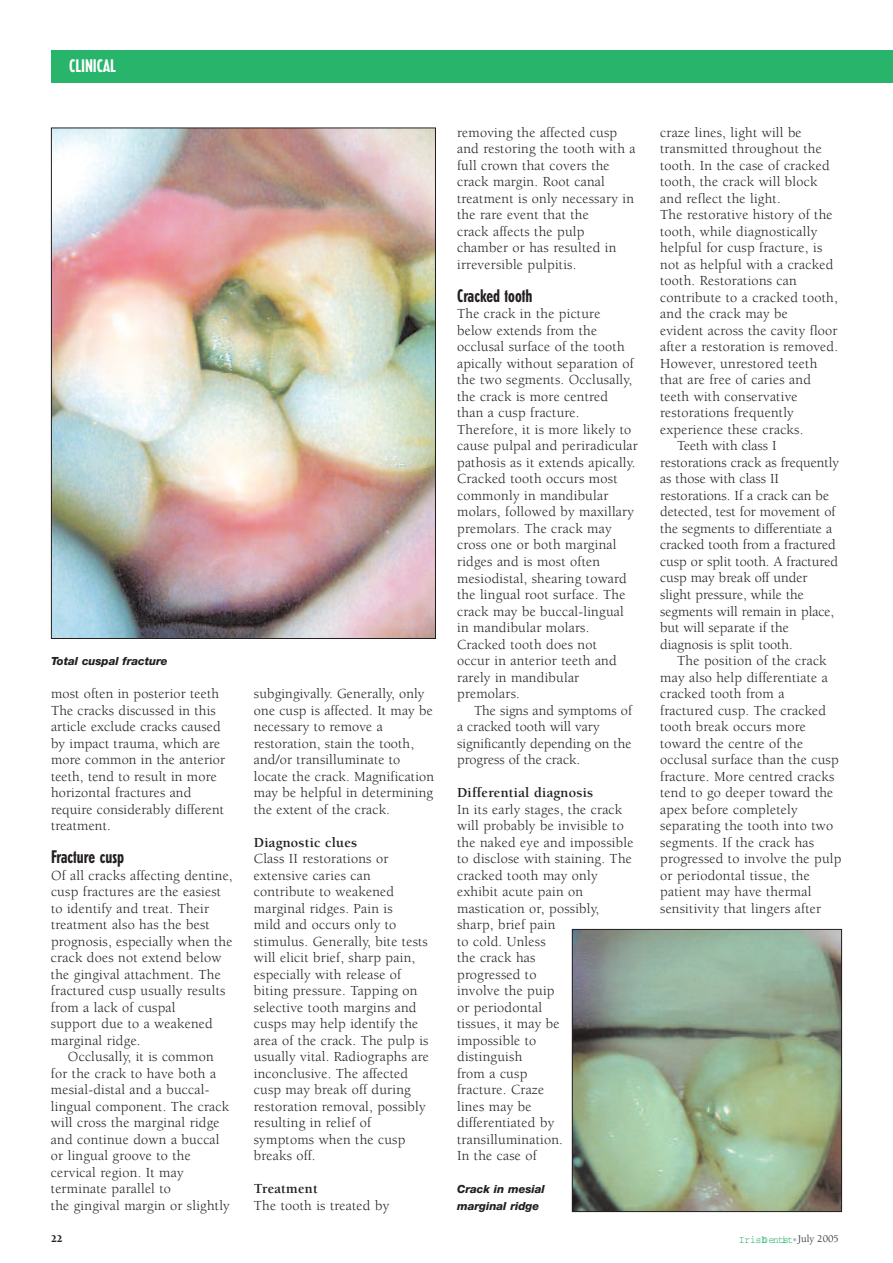
<style>
.page{position:relative;width:893px;height:1263px;background:#fff}
.page>*{position:absolute;margin:0;border:0;box-sizing:border-box;transform-origin:0 0}
.t1{font:700 condensed 18px "Erbar";color:#231f20}
.t2{font:700 condensed 18px "Erbar";color:#fff}
.t3{font:14.25px/16.5px "Berkeley";letter-spacing:.015em;color:#231f20}
.t4{font:700 14.25px "Berkeley";letter-spacing:.015em;color:#231f20}
.t5{font:italic 800 11.25px/16.5px "Helvetica Neue";color:#231f20}
.t6{font:10.5px "Courier";letter-spacing:-.045em;color:#29b46c;scale:.9 1}
.t7{font:900 10.5px "Berkeley";color:#231f20}
.s1{font-family:"Berkeley";color:#231f20}
</style>
<div class="page">
<div style="left:51px;top:50px;width:842px;height:33px;background:#29b46c"></div>
<img style="left:53px;top:130px;width:381px;height:507px">
<svg style="left:571px;top:929px;width:1px;height:283px"></svg>
<img style="left:574px;top:931px;width:266px;height:279px">
<div style="left:572px;top:929px;width:270px;height:283px;border:1px solid #231f20"></div>
<p class="t2" style="left:69px;top:56px;width:48px">CLINICAL</p>
<p class="t5" style="left:51px;top:654px;width:118px">Total cuspal fracture</p>
<p class="t3" style="left:51px;top:686px;width:176px">most often in posterior teeth<br>The cracks discussed in this article exclude cracks caused by impact trauma, which are more common in the anterior teeth, tend to result in more horizontal fractures and require considerably different treatment.</p>
<p class="t1" style="left:51px;top:846px;width:75px">Fracture cusp</p>
<p class="t3" style="left:51px;top:868px;width:183px">Of all cracks affecting dentine, cusp fractures are the easiest to identify and treat. Their treatment also has the best prognosis, especially when the crack does not extend below the gingival attachment. The fractured cusp usually results from a lack of cuspal<br>support due to a weakened marginal ridge.</p>
<p class="t3" style="left:51px;top:1049px;width:180px;text-indent:17px">Occlusally, it is common for the crack to have both a mesial-distal and a buccal&shy;lingual component. The crack will cross the marginal ridge and continue down a buccal or lingual groove to the cervical region. It may terminate parallel to<br>the gingival margin or slightly</p>
<p class="t3" style="left:254px;top:686px;width:182px">subgingivally. Generally, only one cusp is affected. It may be necessary to remove a restoration, stain the tooth, and/or transilluminate to locate the crack. Magnification may be helpful in determining the extent of the crack.</p>
<p class="t4" style="left:254px;top:836px;width:105px">Diagnostic clues</p>
<p class="t3" style="left:254px;top:851px;width:177px">Class II restorations or extensive caries can contribute to weakened marginal ridges. Pain is<br>mild and occurs only to stimulus. Generally, bite tests will elicit brief, sharp pain, especially with release of biting pressure. Tapping on selective tooth margins and cusps may help identify the area of the crack. The pulp is usually vital. Radiographs are inconclusive. The affected cusp may break off during restoration removal, possibly resulting in relief of symptoms when the cusp breaks off.</p>
<p class="t4" style="left:254px;top:1183px;width:66px">Treatment</p>
<p class="t3" style="left:254px;top:1198px;width:137px">The tooth is treated by</p>
<p class="t3" style="left:457px;top:125px;width:180px">removing the affected cusp and restoring the tooth with a full crown that covers the crack margin. Root canal treatment is only necessary in the rare event that the<br>crack affects the pulp chamber or has resulted in irreversible pulpitis.</p>
<p class="t1" style="left:457px;top:285px;width:77px">Cracked tooth</p>
<p class="t3" style="left:457px;top:307px;width:182px">The crack in the picture below extends from the occlusal surface of the tooth apically without separation of the two segments. Occlusally, the crack is more centred than a cusp fracture.<br>Therefore, it is more likely to cause pulpal and periradicular pathosis as it extends apically.<br>Cracked tooth occurs most commonly in mandibular molars, followed by maxillary premolars. The crack may cross one or both marginal ridges and is most often mesiodistal, shearing toward the lingual root surface. The crack may be buccal-lingual in mandibular molars.<br>Cracked tooth does not<br>occur in anterior teeth and rarely in mandibular premolars.</p>
<p class="t3" style="left:457px;top:703px;width:176px;text-indent:17px">The signs and symptoms of a cracked tooth will vary significantly depending on the progress of the crack.</p>
<p class="t4" style="left:457px;top:787px;width:138px">Differential diagnosis</p>
<p class="t3" style="left:457px;top:802px;width:178px">In its early stages, the crack will probably be invisible to the naked eye and impossible to disclose with staining. The cracked tooth may only exhibit acute pain on mastication or, possibly, sharp, brief pain<br>to cold. Unless<br>the crack has<br>progressed to<br>involve the puip<br>or periodontal<br>tissues, it may be<br>impossible to<br>distinguish<br>from a cusp<br>fracture. Craze<br>lines may be<br>differentiated by transillumination.<br>In the case of</p>
<p class="t5" style="left:457px;top:1182px;width:89px">Crack in mesial marginal ridge</p>
<p class="t3" style="left:660px;top:125px;width:143px">craze lines, light will be</p>
<p class="t3" style="left:660px;top:142px;width:163px">transmitted throughout the</p>
<p class="t3" style="left:660px;top:158px;width:171px">tooth. In the case of cracked</p>
<p class="t3" style="left:660px;top:175px;width:159px">tooth, the crack will block</p>
<p class="t3" style="left:660px;top:191px;width:122px">and reflect the light.</p>
<p class="t3" style="left:660px;top:208px;width:174px">The restorative history of the</p>
<p class="t3" style="left:660px;top:224px;width:159px">tooth, while diagnostically</p>
<p class="t3" style="left:660px;top:241px;width:164px">helpful for cusp fracture, is</p>
<p class="t3" style="left:660px;top:257px;width:175px">not as helpful with a cracked</p>
<p class="t3" style="left:660px;top:274px;width:138px">tooth. Restorations can</p>
<p class="t3" style="left:660px;top:290px;width:179px">contribute to a cracked tooth,</p>
<p class="t3" style="left:660px;top:307px;width:129px">and the crack may be</p>
<p class="t3" style="left:660px;top:323px;width:179px">evident across the cavity floor</p>
<p class="t3" style="left:660px;top:340px;width:179px">after a restoration is removed.</p>
<p class="t3" style="left:660px;top:356px;width:159px">However, unrestored teeth</p>
<p class="t3" style="left:660px;top:373px;width:152px">that are free of caries and</p>
<p class="t3" style="left:660px;top:389px;width:139px">teeth with conservative</p>
<p class="t3" style="left:660px;top:406px;width:135px">restorations frequently</p>
<p class="t3" style="left:660px;top:422px;width:145px">experience these cracks.</p>
<p class="t3" style="left:677px;top:439px;width:101px">Teeth with class I</p>
<p class="t3" style="left:660px;top:455px;width:180px">restorations crack as frequently</p>
<p class="t3" style="left:660px;top:472px;width:120px">as those with class II</p>
<p class="t3" style="left:660px;top:488px;width:170px">restorations. If a crack can be</p>
<p class="t3" style="left:660px;top:505px;width:177px">detected, test for movement of</p>
<p class="t3" style="left:660px;top:521px;width:173px">the segments to differentiate a</p>
<p class="t3" style="left:660px;top:538px;width:177px">cracked tooth from a fractured</p>
<p class="t3" style="left:660px;top:554px;width:179px">cusp or split tooth. A fractured</p>
<p class="t3" style="left:660px;top:571px;width:149px">cusp may break off under</p>
<p class="t3" style="left:660px;top:587px;width:145px">slight pressure, while the</p>
<p class="t3" style="left:660px;top:604px;width:176px">segments will remain in place,</p>
<p class="t3" style="left:660px;top:620px;width:130px">but will separate if the</p>
<p class="t3" style="left:660px;top:637px;width:134px">diagnosis is split tooth.</p>
<p class="t3" style="left:677px;top:653px;width:151px">The position of the crack</p>
<p class="t3" style="left:660px;top:670px;width:169px">may also help differentiate a</p>
<p class="t3" style="left:660px;top:686px;width:126px">cracked tooth from a</p>
<p class="t3" style="left:660px;top:703px;width:168px">fractured cusp. The cracked</p>
<p class="t3" style="left:660px;top:719px;width:147px">tooth break occurs more</p>
<p class="t3" style="left:660px;top:736px;width:145px">toward the centre of the</p>
<p class="t3" style="left:660px;top:752px;width:180px">occlusal surface than the cusp</p>
<p class="t3" style="left:660px;top:769px;width:176px">fracture. More centred cracks</p>
<p class="t3" style="left:660px;top:785px;width:175px">tend to go deeper toward the</p>
<p class="t3" style="left:660px;top:802px;width:139px">apex before completely</p>
<p class="t3" style="left:660px;top:818px;width:175px">separating the tooth into two</p>
<p class="t3" style="left:660px;top:835px;width:155px">segments. If the crack has</p>
<p class="t3" style="left:660px;top:851px;width:183px">progressed to involve the pulp</p>
<p class="t3" style="left:660px;top:868px;width:151px">or periodontal tissue, the</p>
<p class="t3" style="left:660px;top:884px;width:153px">patient may have thermal</p>
<p class="t3" style="left:660px;top:901px;width:162px">sensitivity that lingers after</p>
<p class="t7" style="left:51px;top:1235px;width:13px">22</p>
<p class="t6" style="left:739px;top:1236px;width:112px">Irish Dentist <span class="s1">July 2005</span></p>
</div>
